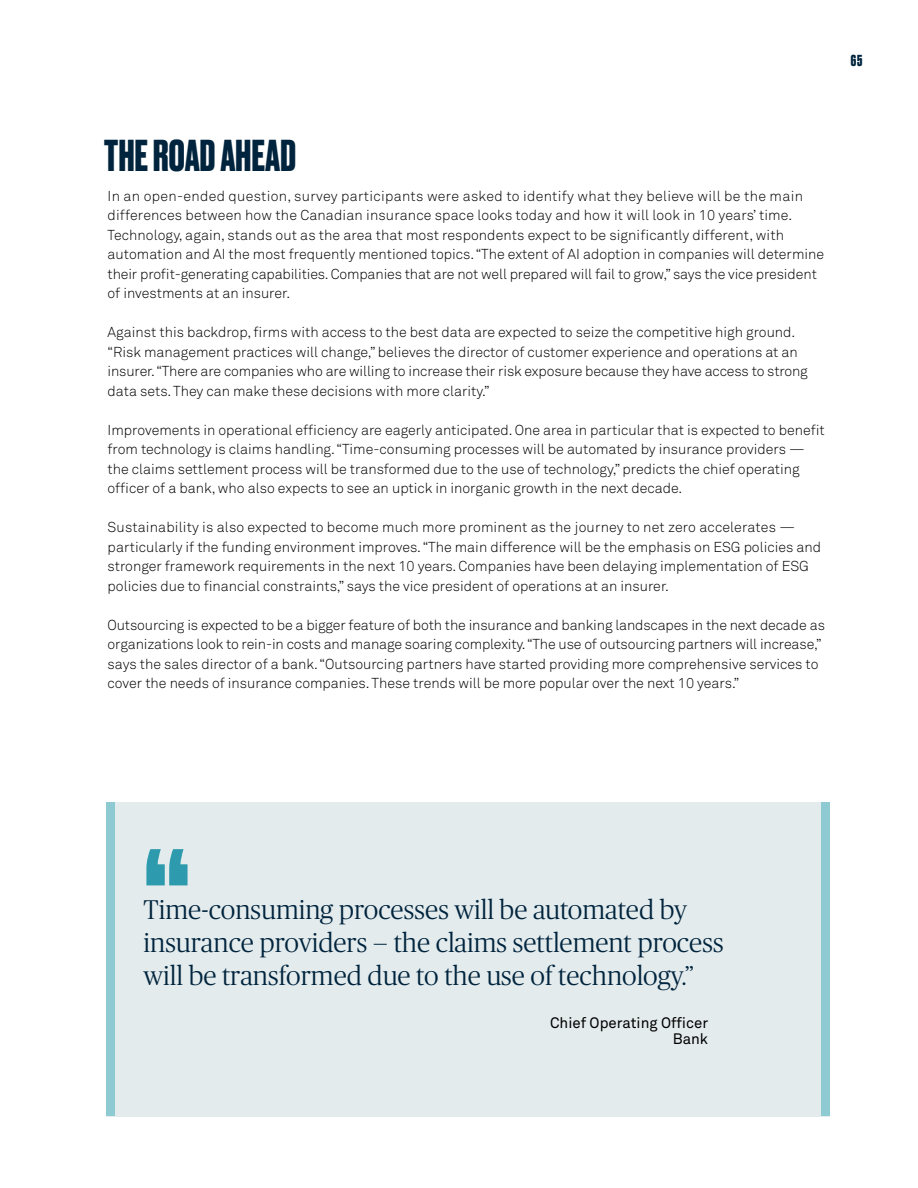
<style>
.page{position:relative;width:918px;height:1188px;background:#fff}
.page>*{position:absolute;margin:0;border:0;box-sizing:border-box;transform-origin:0 0}
.t1{font:700 165px "Druk";color:#2d9bad}
.t2{font:700 42px "Druk";letter-spacing:.01em;color:#00243d}
.t3{font:300 27px/33px "Publico Headline";color:#00243d}
.t4{font:15px/16.5px "Akkurat Pro";color:#000;text-align:right}
.t5{font:700 15px "Druk";color:#00243d}
.t6{font:300 14.25px/19.5px "Akkurat Pro";color:#000}
</style>
<div class="page">
<div style="left:106px;top:802px;width:723px;height:314px;background:#e3ebed"></div>
<div style="left:821px;top:802px;width:8px;height:314px;background:#8ecad1"></div>
<div style="left:106px;top:802px;width:8px;height:314px;background:#8ecad1"></div>
<p class="t5" style="left:851px;top:50px;width:13px">65</p>
<h2 class="t2" style="left:104px;top:126px;width:193px">THE ROAD AHEAD</h2>
<p class="t6" style="left:108px;top:186px;width:718px">In an open-ended question, survey participants were asked to identify what they believe will be the main differences between how the Canadian insurance space looks today and how it will look in 10 years’ time.<br>Technology, again, stands out as the area that most respondents expect to be significantly different, with automation and AI the most frequently mentioned topics. “The extent of AI adoption in companies will determine their profit-generating capabilities. Companies that are not well prepared will fail to grow,” says the vice president of investments at an insurer.</p>
<p class="t6" style="left:108px;top:323px;width:702px">Against this backdrop, firms with access to the best data are expected to seize the competitive high ground. “Risk management practices will change,” believes the director of customer experience and operations at an insurer. “There are companies who are willing to increase their risk exposure because they have access to strong data sets. They can make these decisions with more clarity.”</p>
<p class="t6" style="left:108px;top:420px;width:719px">Improvements in operational efficiency are eagerly anticipated. One area in particular that is expected to benefit from technology is claims handling. “Time-consuming processes will be automated by insurance providers — the claims settlement process will be transformed due to the use of technology,” predicts the chief operating officer of a bank, who also expects to see an uptick in inorganic growth in the next decade.</p>
<p class="t6" style="left:108px;top:518px;width:715px">Sustainability is also expected to become much more prominent as the journey to net zero accelerates — particularly if the funding environment improves. “The main difference will be the emphasis on ESG policies and stronger framework requirements in the next 10 years. Companies have been delaying implementation of ESG policies due to financial constraints,” says the vice president of operations at an insurer.</p>
<p class="t6" style="left:108px;top:615px;width:719px">Outsourcing is expected to be a bigger feature of both the insurance and banking landscapes in the next decade as organizations look to rein-in costs and manage soaring complexity. “The use of outsourcing partners will increase,” says the sales director of a bank. “Outsourcing partners have started providing more comprehensive services to cover the needs of insurance companies. These trends will be more popular over the next 10 years.”</p>
<h1 class="t1" style="left:190px;top:1038px;width:47px;rotate:-180deg">‚‚</h1>
<h3 class="t3" style="left:144px;top:891px;width:582px">Time-consuming processes will be automated by insurance providers — the claims settlement process will be transformed due to the use of technology.”</h3>
<p class="t4" style="left:550px;top:1014px;width:160px">Chief Operating Officer<br>Bank</p>
</div>
